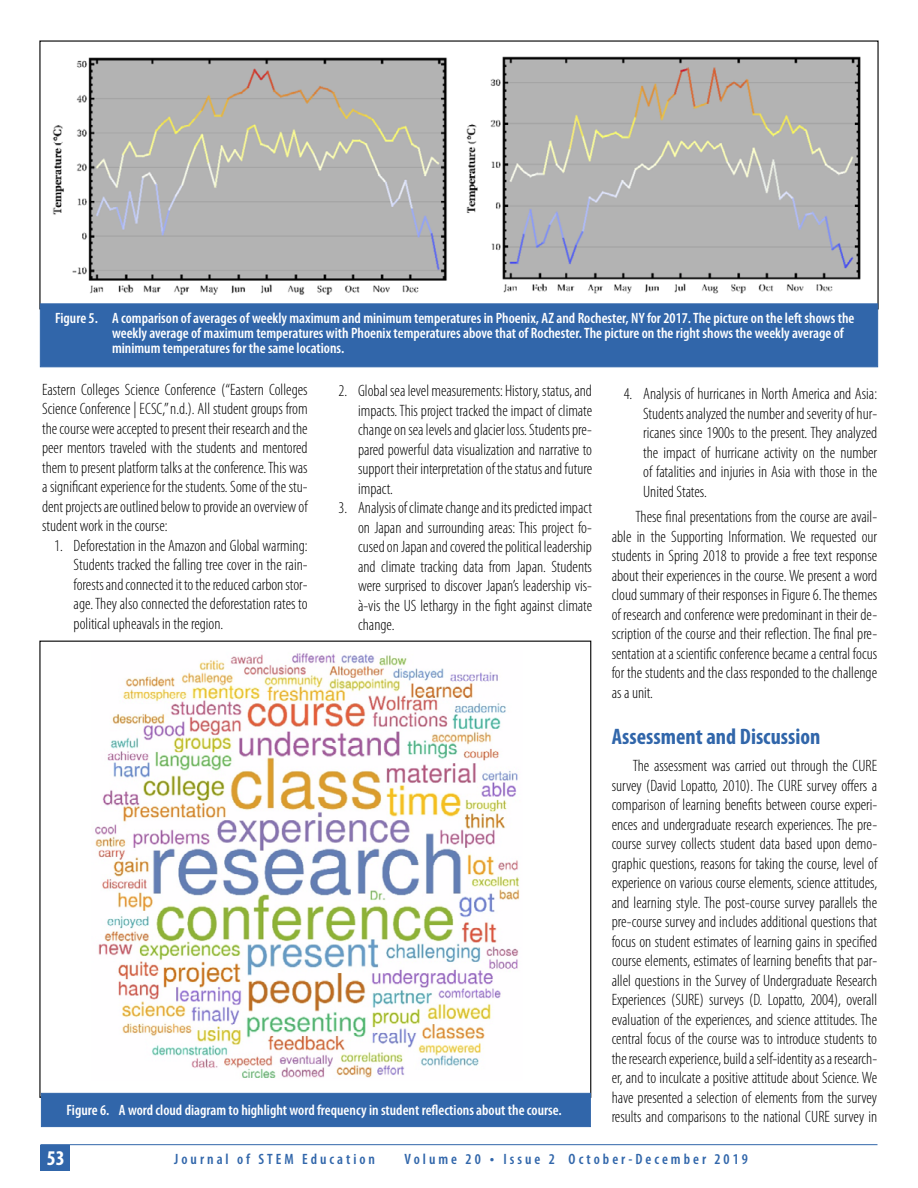
<style>
.page{position:relative;width:918px;height:1188px;background:#fff}
.page>*{position:absolute;margin:0;border:0;box-sizing:border-box;transform-origin:0 0}
.t1{font:700 condensed 22.5px "Myriad Pro";color:#3166aa}
.t2{font:700 condensed 21px "Myriad Pro";color:#fff}
.t3{font:300 condensed 16.5px/19.5px "Myriad Pro";color:#000;text-align:justify}
.t4{font:600 condensed 15px/15px "Myriad Pro";color:#fff}
.t5{font:600 condensed 15px "Myriad Pro";letter-spacing:.2em;color:#3166aa}
.s1{font-size:16.5px}
</style>
<div class="page">
<hr style="left:40px;top:1144px;width:838px;height:1px;background:#3166aa">
<div style="left:40px;top:1145px;width:30px;height:26px;background:#3166aa"></div>
<img style="left:95px;top:653px;width:425px;height:425px">
<img style="left:52px;top:56px;width:809px;height:239px">
<div style="left:40px;top:303px;width:838px;height:64px;background:#3166aa;border:1px solid #3166aa"></div>
<div style="left:41px;top:1093px;width:550px;height:34px;background:#3166aa;border:1px solid #3166aa"></div>
<p class="t4" style="left:112px;top:311px;width:744px;text-indent:-57px">Figure 5. A comparison of averages of weekly maximum and minimum temperatures in Phoenix, AZ and Rochester, NY for 2017. The picture on the left shows the weekly average of maximum temperatures with Phoenix temperatures above that of Rochester. The picture on the right shows the weekly average of minimum temperatures for the same locations.</p>
<p class="t3" style="left:42px;top:379px;width:267px">Eastern Colleges Science Conference (“Eastern Colleges Science Conference | ECSC,” n.d.). All student groups from the course were accepted to present their research and the peer mentors traveled with the students and mentored them to present platform talks at the conference. This was a significant experience for the students. Some of the stu&shy;dent projects are outlined below to provide an overview of student work in the course:</p>
<p class="t3" style="left:74px;top:535px;width:236px;text-indent:-20px">1. Deforestation in the Amazon and Global warming:<br>Students tracked the falling tree cover in the rain&shy;forests and connected it to the reduced carbon stor&shy;age. They also connected the deforestation rates to political upheavals in the region.</p>
<p class="t3" style="left:358px;top:381px;width:236px;text-indent:-20px">2. Global sea level measurements: History, status, and impacts. This project tracked the impact of climate change on sea levels and glacier loss. Students pre&shy;pared powerful data visualization and narrative to support their interpretation of the status and future impact.</p>
<p class="t3" style="left:358px;top:498px;width:236px;text-indent:-20px">3. Analysis of climate change and its predicted impact on Japan and surrounding areas: This project fo&shy;cused on Japan and covered the political leadership and climate tracking data from Japan. Students were surprised to discover Japan’s leadership vis&shy;à-vis the US lethargy in the fight against climate change.</p>
<p class="t4" style="left:67px;top:1102px;width:497px">Figure 6. A word cloud diagram to highlight word frequency in student reflections about the course.</p>
<p class="t3" style="left:643px;top:384px;width:236px;text-indent:-20px">4. Analysis of hurricanes in North America and Asia:<br>Students analyzed the number and severity of hur&shy;ricanes since 1900s to the present. They analyzed the impact of hurricane activity on the number of fatalities and injuries in Asia with those in the United States.</p>
<p class="t3" style="left:612px;top:507px;width:267px;text-indent:24px">These final presentations from the course are avail&shy;able in the Supporting Information. We requested our students in Spring 2018 to provide a free text response about their experiences in the course. We present a word cloud summary of their responses in Figure 6. The themes of research and conference were predominant in their de&shy;scription of the course and their reflection. The final pre&shy;sentation at a scientific conference became a central focus for the students and the class responded to the challenge as a unit.</p>
<h1 class="t1" style="left:612px;top:722px;width:210px">Assessment and Discussion</h1>
<p class="t3" style="left:612px;top:756px;width:267px;text-indent:21px">The assessment was carried out through the CURE survey (David Lopatto, 2010). The CURE survey offers a comparison of learning benefits between course experi&shy;ences and undergraduate research experiences. The pre&shy;course survey collects student data based upon demo&shy;graphic questions, reasons for taking the course, level of experience on various course elements, science attitudes, and learning style. The post-course survey parallels the pre-course survey and includes additional questions that focus on student estimates of learning gains in specified course elements, estimates of learning benefits that par&shy;allel questions in the Survey of Undergraduate Research Experiences (SURE) surveys (D. Lopatto, 2004), overall evaluation of the experiences, and science attitudes. The central focus of the course was to introduce students to the research experience, build a self-identity as a research&shy;er, and to inculcate a positive attitude about Science. We have presented a selection of elements from the survey results and comparisons to the national CURE survey in</p>
<p class="t2" style="left:47px;top:1145px;width:19px">53</p>
<p class="t5" style="left:174px;top:1150px;width:202px">Journal of STEM Education</p>
<p class="t5" style="left:405px;top:1150px;width:345px">Volume 20 <span class="s1">•</span> Issue 2 October-December 2019</p>
</div>
